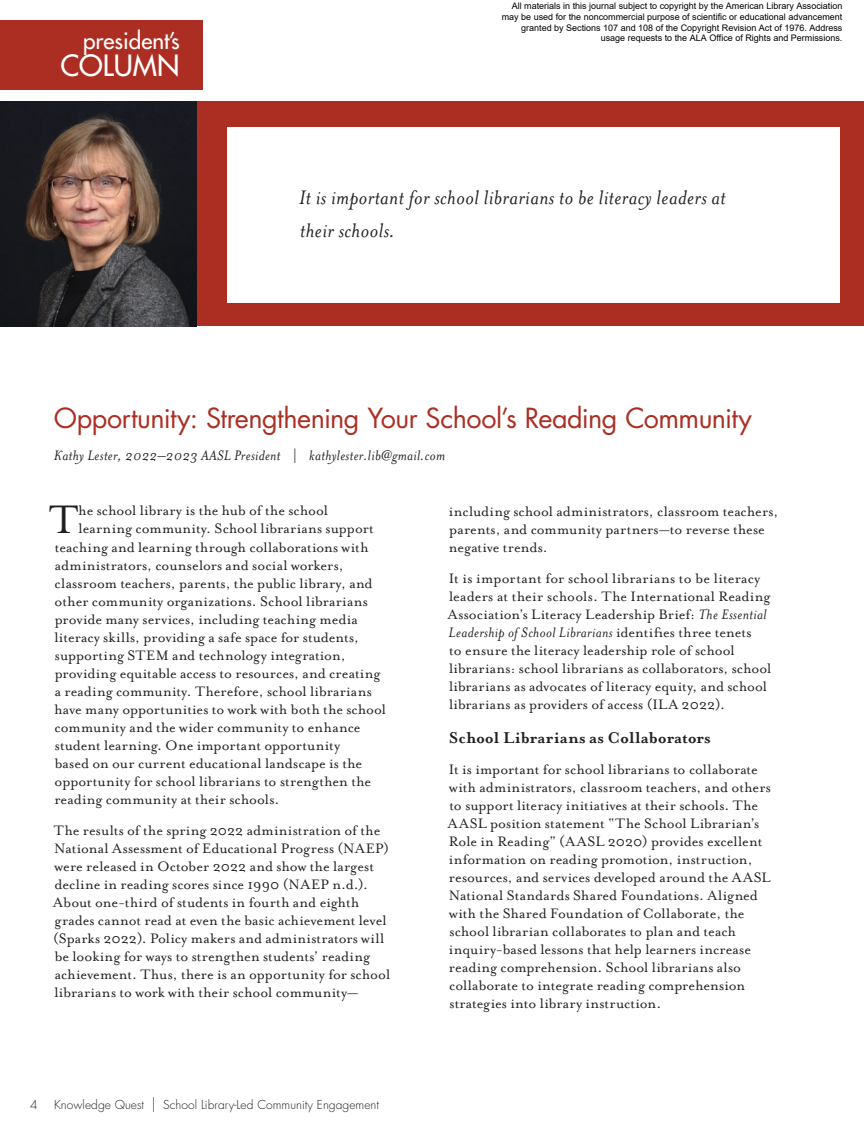
<style>
.page{position:relative;width:864px;height:1134px;background:#fff}
.page>*{position:absolute;margin:0;border:0;box-sizing:border-box;transform-origin:0 0}
.Body_-_Drop_Cap{font:45.75px "Mrs Eaves Roman";color:#231f20}
.Article_TAG{font:28.5px "Futura";color:#fff}
.Dept_Column_Title{font:27px "Futura";letter-spacing:-.02em;color:#ac2e22}
.Department_Quote{font:italic 22.5px/33px "Mrs Eaves";letter-spacing:.02em;color:#231f20}
.Article_TAG-2{font:22.5px "Futura";color:#fff}
.Body_-_Head_A{font:700 18px "Mrs Eaves";letter-spacing:.005em;color:#231f20}
.Body{font:15.75px/18px "Mrs Eaves Roman";letter-spacing:.005em;color:#231f20}
.Body_-_Drop_Cap-2{font:15.75px "Mrs Eaves Roman";letter-spacing:.005em;color:#231f20}
.t1{font:italic 15.75px "Mrs Eaves";letter-spacing:.02em;color:#231f20}
.t2{font:300 12px "Futura";letter-spacing:.005em;color:#231f20}
.t3{font:9px/10.8px "Arial";color:#000;text-align:right}
.s1{font-family:"Mrs Eaves Roman";font-style:normal;font-size:20.4px}
.s2{font-size:18px}
.s3{font-family:"Mrs Eaves";font-style:italic}
</style>
<div class="page">
<div style="left:0;top:101px;width:864px;height:225px;background:#ac2e22"></div>
<div style="left:227px;top:127px;width:612px;height:176px;background:#fff"></div>
<div style="left:0;top:20px;width:202px;height:70px;background:#ac2e22"></div>
<img style="left:0;top:101px;width:196px;height:225px">
<p class="Article_TAG-2" style="left:83px;top:26px;width:98px">president’s</p>
<p class="Article_TAG" style="left:60px;top:46px;width:121px">COLUMN</p>
<p class="t3" style="left:502px;top:0;width:342px">All materials in this journal subject to copyright by the American Library Association may be used for the noncommercial purpose of scientific or educational advancement granted by Sections 107 and 108 of the Copyright Revision Act of 1976. Address usage requests to the ALA Office of Rights and Permissions.</p>
<p class="Department_Quote" style="left:299px;top:181px;width:428px">It is important for school librarians to be literacy leaders at their schools.</p>
<p class="Dept_Column_Title" style="left:54px;top:399px;width:700px">Opportunity: Strengthening Your School’s Reading Community</p>
<p class="t1" style="left:54px;top:447px;width:393px">Kathy Lester, 2022–2023 AASL President <span class="s1">|</span> kathylester.lib@gmail.com</p>
<p class="Body_-_Drop_Cap" style="left:49px;top:495px;width:31px">T</p>
<p class="Body_-_Drop_Cap-2" style="left:79px;top:502px;width:251px">he school library is the hub of the school</p>
<p class="Body_-_Drop_Cap-2" style="left:79px;top:520px;width:297px">learning community. School librarians support</p>
<p class="Body_-_Drop_Cap-2" style="left:55px;top:538px;width:315px">teaching and learning through collaborations with</p>
<p class="Body_-_Drop_Cap-2" style="left:55px;top:556px;width:290px">administrators, counselors and social workers,</p>
<p class="Body_-_Drop_Cap-2" style="left:55px;top:574px;width:320px">classroom teachers, parents, the public library, and</p>
<p class="Body_-_Drop_Cap-2" style="left:55px;top:592px;width:315px">other community organizations. School librarians</p>
<p class="Body_-_Drop_Cap-2" style="left:55px;top:610px;width:305px">provide many services, including teaching media</p>
<p class="Body_-_Drop_Cap-2" style="left:54px;top:628px;width:306px">literacy skills, providing a safe space for students,</p>
<p class="Body_-_Drop_Cap-2" style="left:55px;top:646px;width:292px">supporting STEM and technology integration,</p>
<p class="Body_-_Drop_Cap-2" style="left:55px;top:664px;width:327px">providing equitable access to resources, and creating</p>
<p class="Body_-_Drop_Cap-2" style="left:55px;top:682px;width:318px">a reading community. Therefore, school librarians</p>
<p class="Body_-_Drop_Cap-2" style="left:54px;top:700px;width:333px">have many opportunities to work with both the school</p>
<p class="Body_-_Drop_Cap-2" style="left:55px;top:718px;width:307px">community and the wider community to enhance</p>
<p class="Body_-_Drop_Cap-2" style="left:55px;top:736px;width:287px">student learning. One important opportunity</p>
<p class="Body_-_Drop_Cap-2" style="left:55px;top:754px;width:309px">based on our current educational landscape is the</p>
<p class="Body_-_Drop_Cap-2" style="left:55px;top:772px;width:318px">opportunity for school librarians to strengthen the</p>
<p class="Body_-_Drop_Cap-2" style="left:54px;top:790px;width:226px">reading community at their schools.</p>
<p class="Body" style="left:53px;top:822px;width:339px">The results of the spring 2022 administration of the National Assessment of Educational Progress (NAEP) were released in October 2022 and show the largest decline in reading scores since 1990 (NAEP n.d.).<br>About one-third of students in fourth and eighth grades cannot read at even the basic achievement level (Sparks 2022). Policy makers and administrators will be looking for ways to strengthen students’ reading achievement. Thus, there is an opportunity for school librarians to work with their school community—</p>
<p class="t2" style="left:30px;top:1097px;width:9px">4</p>
<p class="t2" style="left:54px;top:1097px;width:326px">Knowledge Quest <span class="s2">|</span> School Library-Led Community Engagement</p>
<p class="Body" style="left:449px;top:502px;width:331px">including school administrators, classroom teachers, parents, and community partners—to reverse these negative trends.</p>
<p class="Body" style="left:448px;top:570px;width:325px">It is important for school librarians to be literacy leaders at their schools. The International Reading Association’s Literacy Leadership Brief: <span class="s3">The Essential Leadership of School Librarians</span> identifies three tenets<br>to ensure the literacy leadership role of school librarians: school librarians as collaborators, school librarians as advocates of literacy equity, and school librarians as providers of access (ILA 2022).</p>
<p class="Body_-_Head_A" style="left:449px;top:727px;width:263px">School Librarians as Collaborators</p>
<p class="Body" style="left:448px;top:761px;width:324px">It is important for school librarians to collaborate with administrators, classroom teachers, and others to support literacy initiatives at their schools. The AASL position statement “The School Librarian’s Role in Reading” (AASL 2020) provides excellent information on reading promotion, instruction, resources, and services developed around the AASL National Standards Shared Foundations. Aligned with the Shared Foundation of Collaborate, the school librarian collaborates to plan and teach inquiry-based lessons that help learners increase reading comprehension. School librarians also collaborate to integrate reading comprehension strategies into library instruction.</p>
</div>
